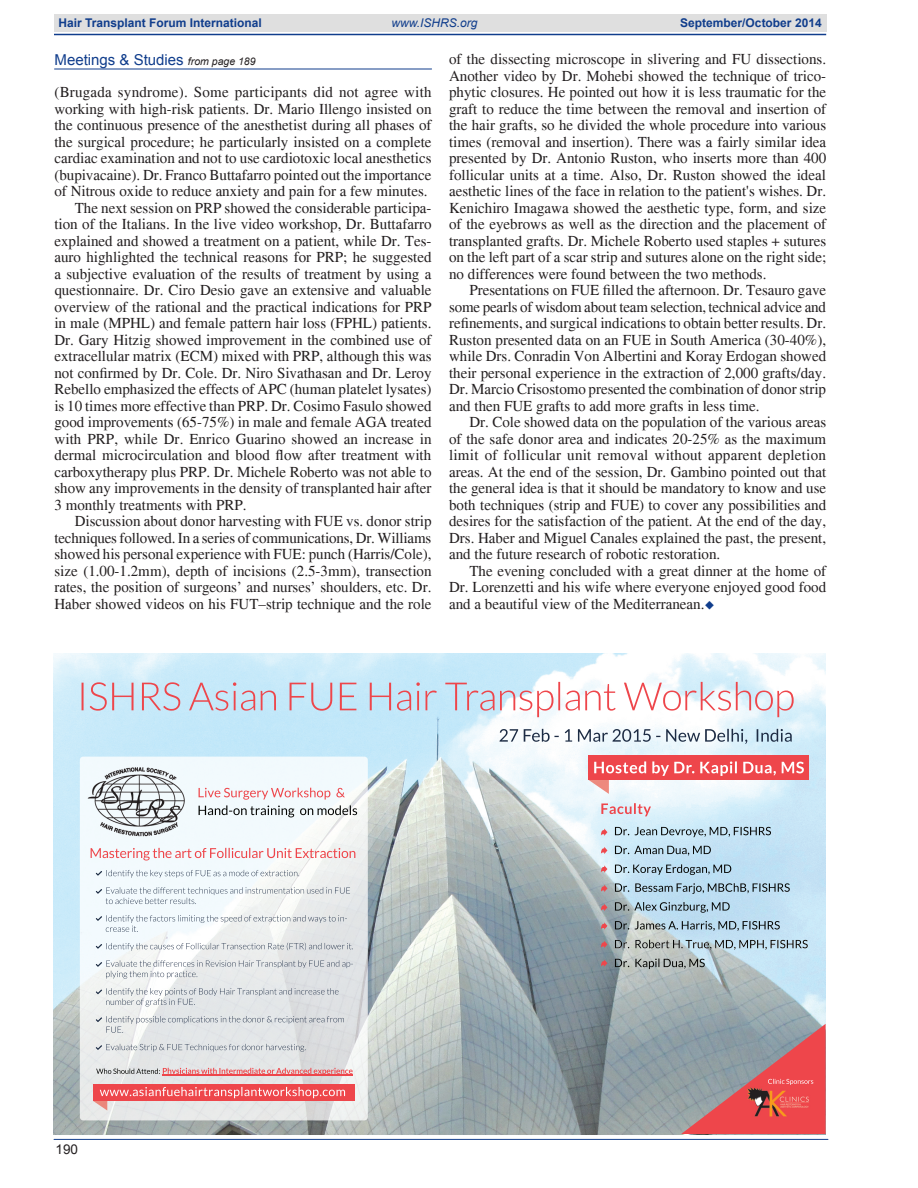
<style>
.page{position:relative;width:918px;height:1188px;background:#fff}
.page>*{position:absolute;margin:0;border:0;box-sizing:border-box;transform-origin:0 0}
.Body_text{font:15px/16.5px "Times";color:#231f20;text-align:justify}
.t1{font:15px "Arial";color:#103d8c}
.t2{font:13.5px "Arial";color:#231f20}
.t3{font:700 12px "Arial";color:#103d8c}
.t4{font:italic 12px "Arial";color:#103d8c}
.s1{font-style:italic;font-size:10.5px;color:#231f20}
.s2{color:#103d8c}
</style>
<div class="page">
<div style="left:54px;top:14px;width:773px;height:18px;background:#dfdfdf"></div>
<hr style="left:54px;top:34px;width:772px;height:1px;background:#103d8c">
<hr style="left:54px;top:1139px;width:774px;height:1px;background:#103d8c">
<hr style="left:55px;top:69px;width:377px;height:1px;background:#103d8c">
<img style="left:53px;top:654px;width:773px;height:480px">
<img style="left:80px;top:757px;width:288px;height:363px">
<svg style="left:96px;top:871px;width:6px;height:5px"></svg>
<svg style="left:96px;top:889px;width:6px;height:5px"></svg>
<svg style="left:96px;top:916px;width:6px;height:5px"></svg>
<svg style="left:96px;top:990px;width:6px;height:4px"></svg>
<svg style="left:96px;top:962px;width:6px;height:5px"></svg>
<svg style="left:96px;top:944px;width:6px;height:5px"></svg>
<svg style="left:96px;top:1017px;width:6px;height:5px"></svg>
<svg style="left:96px;top:1045px;width:6px;height:5px"></svg>
<img style="left:163px;top:1068px;width:54px;height:6px">
<img style="left:247px;top:1068px;width:89px;height:6px">
<svg style="left:345px;top:1070px;width:8px;height:4px"></svg>
<img style="left:162px;top:1074px;width:191px;height:1px">
<img style="left:93px;top:1101px;width:14px;height:10px">
<img style="left:93px;top:1085px;width:262px;height:16px">
<img style="left:588px;top:780px;width:21px;height:14px">
<img style="left:588px;top:756px;width:221px;height:24px">
<svg style="left:601px;top:829px;width:6px;height:7px"></svg>
<svg style="left:601px;top:847px;width:6px;height:7px"></svg>
<svg style="left:601px;top:865px;width:6px;height:8px"></svg>
<svg style="left:601px;top:885px;width:6px;height:7px"></svg>
<svg style="left:601px;top:904px;width:6px;height:7px"></svg>
<svg style="left:601px;top:922px;width:6px;height:8px"></svg>
<svg style="left:601px;top:941px;width:6px;height:7px"></svg>
<svg style="left:601px;top:960px;width:6px;height:7px"></svg>
<img style="left:681px;top:1024px;width:145px;height:110px">
<p class="t3" style="left:58px;top:15px;width:205px">Hair Transplant Forum International</p>
<p class="t4" style="left:392px;top:15px;width:88px">www.ISHRS.org</p>
<p class="t3" style="left:680px;top:15px;width:143px">September/October 2014</p>
<p class="t1" style="left:55px;top:50px;width:203px">Meetings &amp; Studies <span class="s1">from page 189</span></p>
<p class="Body_text" style="left:54px;top:84px;width:379px">(Brugada syndrome). Some participants did not agree with working with high-risk patients. Dr. Mario Illengo insisted on the continuous presence of the anesthetist during all phases of the surgical procedure; he particularly insisted on a complete cardiac examination and not to use cardiotoxic local anesthetics (bupivacaine). Dr. Franco Buttafarro pointed out the importance of Nitrous oxide to reduce anxiety and pain for a few minutes.</p>
<p class="Body_text" style="left:54px;top:199px;width:379px;text-indent:20px">The next session on PRP showed the considerable participa&shy;tion of the Italians. In the live video workshop, Dr. Buttafarro explained and showed a treatment on a patient, while Dr. Tes&shy;auro highlighted the technical reasons for PRP; he suggested a subjective evaluation of the results of treatment by using a questionnaire. Dr. Ciro Desio gave an extensive and valuable overview of the rational and the practical indications for PRP in male (MPHL) and female pattern hair loss (FPHL) patients.<br>Dr. Gary Hitzig showed improvement in the combined use of extracellular matrix (ECM) mixed with PRP, although this was not confirmed by Dr. Cole. Dr. Niro Sivathasan and Dr. Leroy Rebello emphasized the effects of APC (human platelet lysates) is 10 times more effective than PRP. Dr. Cosimo Fasulo showed good improvements (65-75%) in male and female AGA treated with PRP, while Dr. Enrico Guarino showed an increase in dermal microcirculation and blood flow after treatment with carboxytherapy plus PRP. Dr. Michele Roberto was not able to show any improvements in the density of transplanted hair after 3 monthly treatments with PRP.</p>
<p class="Body_text" style="left:54px;top:513px;width:379px;text-indent:20px">Discussion about donor harvesting with FUE vs. donor strip techniques followed. In a series of communications, Dr. Williams showed his personal experience with FUE: punch (Harris/Cole), size (1.00-1.2mm), depth of incisions (2.5-3mm), transection rates, the position of surgeons’ and nurses’ shoulders, etc. Dr.<br>Haber showed videos on his FUT–strip technique and the role</p>
<p class="Body_text" style="left:449px;top:51px;width:379px">of the dissecting microscope in slivering and FU dissections.<br>Another video by Dr. Mohebi showed the technique of trico&shy;phytic closures. He pointed out how it is less traumatic for the graft to reduce the time between the removal and insertion of the hair grafts, so he divided the whole procedure into various times (removal and insertion). There was a fairly similar idea presented by Dr. Antonio Ruston, who inserts more than 400 follicular units at a time. Also, Dr. Ruston showed the ideal aesthetic lines of the face in relation to the patient's wishes. Dr.<br>Kenichiro Imagawa showed the aesthetic type, form, and size of the eyebrows as well as the direction and the placement of transplanted grafts. Dr. Michele Roberto used staples + sutures on the left part of a scar strip and sutures alone on the right side; no differences were found between the two methods.</p>
<p class="Body_text" style="left:449px;top:282px;width:379px;text-indent:20px">Presentations on FUE filled the afternoon. Dr. Tesauro gave some pearls of wisdom about team selection, technical advice and refinements, and surgical indications to obtain better results. Dr.<br>Ruston presented data on an FUE in South America (30-40%), while Drs. Conradin Von Albertini and Koray Erdogan showed their personal experience in the extraction of 2,000 grafts/day.<br>Dr. Marcio Crisostomo presented the combination of donor strip and then FUE grafts to add more grafts in less time.</p>
<p class="Body_text" style="left:449px;top:414px;width:379px;text-indent:20px">Dr. Cole showed data on the population of the various areas of the safe donor area and indicates 20-25% as the maximum limit of follicular unit removal without apparent depletion areas. At the end of the session, Dr. Gambino pointed out that the general idea is that it should be mandatory to know and use both techniques (strip and FUE) to cover any possibilities and desires for the satisfaction of the patient. At the end of the day, Drs. Haber and Miguel Canales explained the past, the present, and the future research of robotic restoration.</p>
<p class="Body_text" style="left:449px;top:563px;width:379px;text-indent:20px">The evening concluded with a great dinner at the home of Dr. Lorenzetti and his wife where everyone enjoyed good food and a beautiful view of the Mediterranean.<span class="s2">◆</span></p>
<p class="t2" style="left:56px;top:1140px;width:24px">190</p>
</div>
